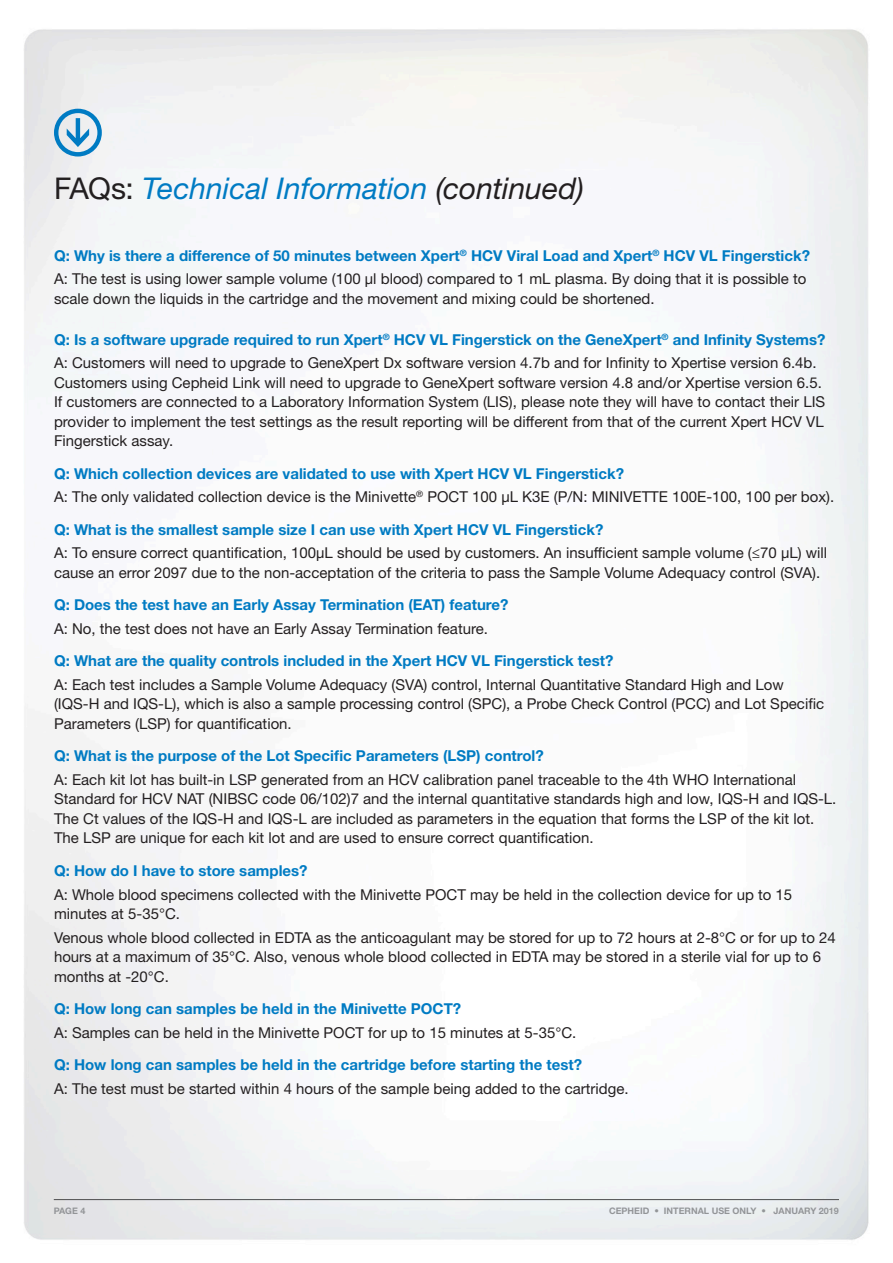
<style>
.page{position:relative;width:893px;height:1263px;background:#fff}
.page>*{position:absolute;margin:0;border:0;box-sizing:border-box;transform-origin:0 0}
.CEP__Article_Headlin{font:italic 30px "Helvetica Neue LT Std";color:#007bc3}
.CEP__Body{font:15px/19.5px "Helvetica Neue LT Std";color:#231f20}
.CEP__Question{font:700 15px "Helvetica Neue LT Std";color:#007bc3}
.t1{font:700 9px "Helvetica Neue LT Std";color:#939598}
.s1{font-style:normal;color:#231f20}
.s2{color:#231f20}
</style>
<div class="page">
<svg style="left:54px;top:109px;width:48px;height:48px"></svg>
<hr style="left:54px;top:1199px;width:785px;height:1px;background:#4b4c4d">
<p class="CEP__Article_Headlin" style="left:54px;top:170px;width:531px"><span class="s1">FAQs:</span> Technical Information <span class="s2">(continued)</span></p>
<p class="CEP__Question" style="left:54px;top:246px;width:757px">Q: Why is there a difference of 50 minutes between Xpert<sup>®</sup> HCV Viral Load and Xpert<sup>®</sup> HCV VL Fingerstick?</p>
<p class="CEP__Body" style="left:54px;top:269px;width:754px">A: The test is using lower sample volume (100 µl blood) compared to 1 mL plasma. By doing that it is possible to scale down the liquids in the cartridge and the movement and mixing could be shortened.</p>
<p class="CEP__Question" style="left:54px;top:330px;width:773px">Q: Is a software upgrade required to run Xpert<sup>®</sup> HCV VL Fingerstick on the GeneXpert<sup>®</sup> and Infinity Systems?</p>
<p class="CEP__Body" style="left:54px;top:353px;width:773px">A: Customers will need to upgrade to GeneXpert Dx software version 4.7b and for Infinity to Xpertise version 6.4b.<br>Customers using Cepheid Link will need to upgrade to GeneXpert software version 4.8 and/or Xpertise version 6.5.<br>If customers are connected to a Laboratory Information System (LIS), please note they will have to contact their LIS provider to implement the test settings as the result reporting will be different from that of the current Xpert HCV VL Fingerstick assay.</p>
<p class="CEP__Question" style="left:54px;top:464px;width:571px">Q: Which collection devices are validated to use with Xpert HCV VL Fingerstick?</p>
<p class="CEP__Body" style="left:54px;top:487px;width:782px">A: The only validated collection device is the Minivette<sup>®</sup> POCT 100 μL K3E (P/N: MINIVETTE 100E-100, 100 per box).</p>
<p class="CEP__Question" style="left:54px;top:520px;width:551px">Q: What is the smallest sample size I can use with Xpert HCV VL Fingerstick?</p>
<p class="CEP__Body" style="left:54px;top:543px;width:775px">A: To ensure correct quantification, 100µL should be used by customers. An insufficient sample volume (≤70 µL) will cause an error 2097 due to the non-acceptation of the criteria to pass the Sample Volume Adequacy control (SVA).</p>
<p class="CEP__Question" style="left:54px;top:595px;width:456px">Q: Does the test have an Early Assay Termination (EAT) feature?</p>
<p class="CEP__Body" style="left:54px;top:619px;width:435px">A: No, the test does not have an Early Assay Termination feature.</p>
<p class="CEP__Question" style="left:54px;top:652px;width:561px">Q: What are the quality controls included in the Xpert HCV VL Fingerstick test?</p>
<p class="CEP__Body" style="left:54px;top:675px;width:772px">A: Each test includes a Sample Volume Adequacy (SVA) control, Internal Quantitative Standard High and Low (IQS-H and IQS-L), which is also a sample processing control (SPC), a Probe Check Control (PCC) and Lot Specific<br>Parameters (LSP) for quantification.</p>
<p class="CEP__Question" style="left:54px;top:747px;width:491px">Q: What is the purpose of the Lot Specific Parameters (LSP) control?</p>
<p class="CEP__Body" style="left:54px;top:770px;width:784px">A: Each kit lot has built-in LSP generated from an HCV calibration panel traceable to the 4th WHO International Standard for HCV NAT (NIBSC code 06/102)7 and the internal quantitative standards high and low, IQS-H and IQS-L.<br>The Ct values of the IQS-H and IQS-L are included as parameters in the equation that forms the LSP of the kit lot.<br>The LSP are unique for each kit lot and are used to ensure correct quantification.</p>
<p class="CEP__Question" style="left:54px;top:861px;width:255px">Q: How do I have to store samples?</p>
<p class="CEP__Body" style="left:54px;top:884px;width:740px">A: Whole blood specimens collected with the Minivette POCT may be held in the collection device for up to 15 minutes at 5-35°C.</p>
<p class="CEP__Body" style="left:54px;top:927px;width:783px">Venous whole blood collected in EDTA as the anticoagulant may be stored for up to 72 hours at 2-8°C or for up to 24 hours at a maximum of 35°C. Also, venous whole blood collected in EDTA may be stored in a sterile vial for up to 6 months at -20°C.</p>
<p class="CEP__Question" style="left:54px;top:999px;width:409px">Q: How long can samples be held in the Minivette POCT?</p>
<p class="CEP__Body" style="left:54px;top:1022px;width:524px">A: Samples can be held in the Minivette POCT for up to 15 minutes at 5-35°C.</p>
<p class="CEP__Question" style="left:54px;top:1055px;width:529px">Q: How long can samples be held in the cartridge before starting the test?</p>
<p class="CEP__Body" style="left:54px;top:1078px;width:576px">A: The test must be started within 4 hours of the sample being added to the cartridge.</p>
<p class="t1" style="left:54px;top:1205px;width:33px">PAGE 4</p>
<p class="t1" style="left:609px;top:1205px;width:231px">CEPHEID • INTERNAL USE ONLY • JANUARY 2019</p>
</div>
